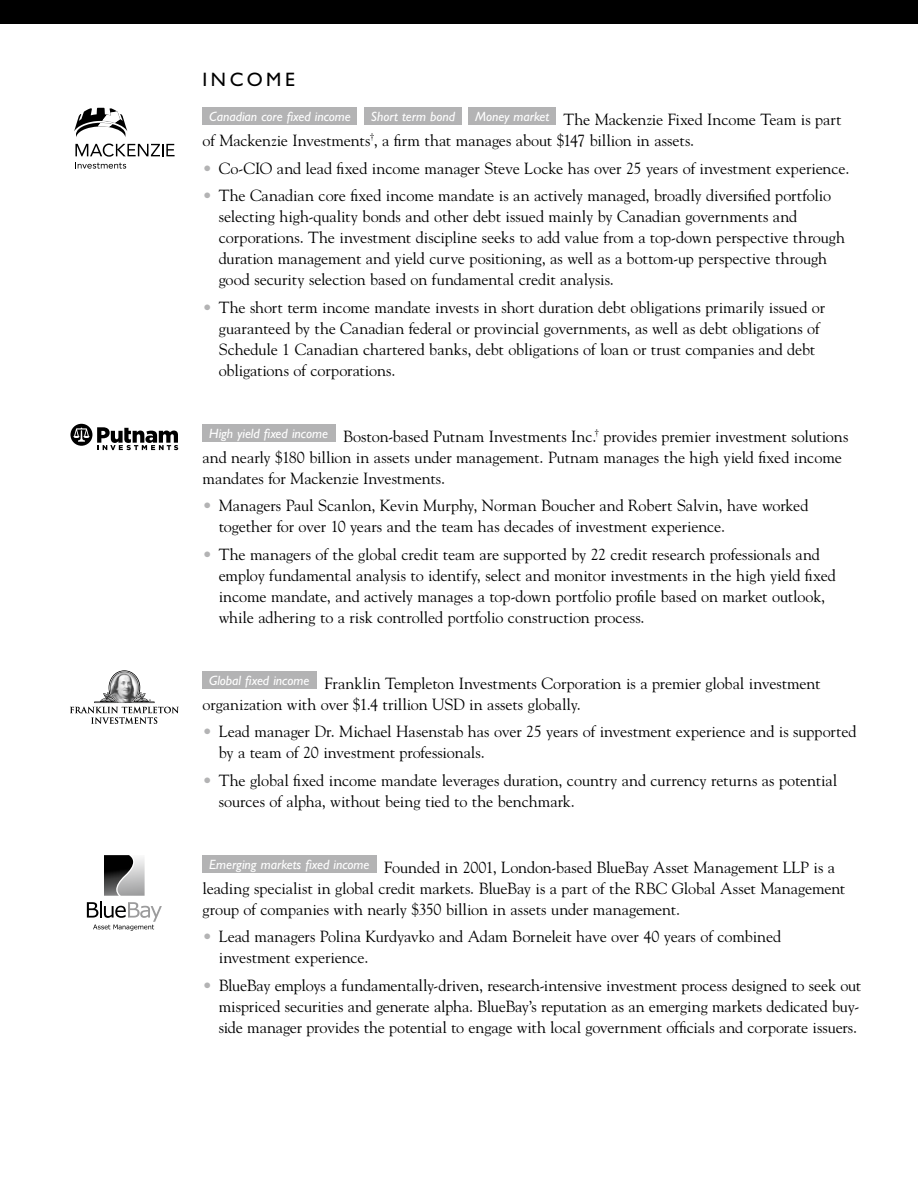
<style>
.page{position:relative;width:918px;height:1188px;background:#fff}
.page>*{position:absolute;margin:0;border:0;box-sizing:border-box;transform-origin:0 0}
.t1{font:19.5px "Gill Sans Std";letter-spacing:.185em;color:#000}
.t2{font:16.2px/21px "Goudy Std";letter-spacing:-.005em;color:#000}
.t3{font:italic 13.5px "Gill Sans Std";color:#fff}
.s1{color:#b3b3b4}
</style>
<div class="page">
<div style="left:0;top:0;width:918px;height:24px;background:#000"></div>
<div style="left:202px;top:108px;width:155px;height:17px;background:#b3b3b4"></div>
<div style="left:364px;top:108px;width:97px;height:17px;background:#b3b3b4"></div>
<div style="left:468px;top:108px;width:88px;height:17px;background:#b3b3b4"></div>
<div style="left:202px;top:425px;width:134px;height:17px;background:#b3b3b4"></div>
<div style="left:202px;top:672px;width:115px;height:17px;background:#b3b3b4"></div>
<div style="left:202px;top:856px;width:175px;height:17px;background:#b3b3b4"></div>
<svg style="left:70px;top:670px;width:109px;height:54px"></svg>
<svg style="left:87px;top:902px;width:75px;height:29px"></svg>
<svg style="left:104px;top:855px;width:41px;height:41px;background:#747474"></svg>
<svg style="left:74px;top:108px;width:53px;height:29px"></svg>
<svg style="left:75px;top:144px;width:100px;height:25px"></svg>
<svg style="left:70px;top:424px;width:108px;height:26px"></svg>
<p class="t1" style="left:202px;top:69px;width:94px">INCOME</p>
<p class="t3" style="left:209px;top:109px;width:143px">Canadian core fixed income</p>
<p class="t3" style="left:371px;top:109px;width:86px">Short term bond</p>
<p class="t2" style="left:203px;top:109px;width:641px;text-indent:273px"><sup>Money</sup> <sup>market</sup> The Mackenzie Fixed Income Team is part of Mackenzie Investments<sup>†</sup>, a firm that manages about $147 billion in assets.</p>
<p class="t2" style="left:203px;top:157px;width:648px"><span class="s1">•</span> Co-CIO and lead fixed income manager Steve Locke has over 25 years of investment experience.</p>
<p class="t2" style="left:219px;top:185px;width:628px;text-indent:-16px"><span class="s1">•</span> The Canadian core fixed income mandate is an actively managed, broadly diversified portfolio selecting high-quality bonds and other debt issued mainly by Canadian governments and corporations. The investment discipline seeks to add value from a top-down perspective through duration management and yield curve positioning, as well as a bottom-up perspective through good security selection based on fundamental credit analysis.</p>
<p class="t2" style="left:219px;top:297px;width:608px;text-indent:-16px"><span class="s1">•</span> The short term income mandate invests in short duration debt obligations primarily issued or guaranteed by the Canadian federal or provincial governments, as well as debt obligations of Schedule 1 Canadian chartered banks, debt obligations of loan or trust companies and debt obligations of corporations.</p>
<p class="t2" style="left:202px;top:425px;width:647px;text-indent:7px"><sup>High</sup> <sup>yield</sup> <sup>fixed</sup> <sup>income</sup> Boston-based Putnam Investments Inc.<sup>†</sup> provides premier investment solutions and nearly $180 billion in assets under management. Putnam manages the high yield fixed income mandates for Mackenzie Investments.</p>
<p class="t2" style="left:219px;top:495px;width:591px;text-indent:-16px"><span class="s1">•</span> Managers Paul Scanlon, Kevin Murphy, Norman Boucher and Robert Salvin, have worked together for over 10 years and the team has decades of investment experience.</p>
<p class="t2" style="left:219px;top:544px;width:619px;text-indent:-16px"><span class="s1">•</span> The managers of the global credit team are supported by 22 credit research professionals and employ fundamental analysis to identify, select and monitor investments in the high yield fixed income mandate, and actively manages a top-down portfolio profile based on market outlook, while adhering to a risk controlled portfolio construction process.</p>
<p class="t2" style="left:202px;top:672px;width:620px;text-indent:7px"><sup>Global</sup> <sup>fixed</sup> <sup>income</sup> Franklin Templeton Investments Corporation is a premier global investment organization with over $1.4 trillion USD in assets globally.</p>
<p class="t2" style="left:219px;top:721px;width:639px;text-indent:-16px"><span class="s1">•</span> Lead manager Dr. Michael Hasenstab has over 25 years of investment experience and is supported by a team of 20 investment professionals.</p>
<p class="t2" style="left:219px;top:770px;width:620px;text-indent:-16px"><span class="s1">•</span> The global fixed income mandate leverages duration, country and currency returns as potential sources of alpha, without being tied to the benchmark.</p>
<p class="t2" style="left:203px;top:856px;width:644px;text-indent:7px"><sup>Emerging</sup> <sup>markets</sup> <sup>fixed</sup> <sup>income</sup> Founded in 2001, London-based BlueBay Asset Management LLP is a leading specialist in global credit markets. BlueBay is a part of the RBC Global Asset Management group of companies with nearly $350 billion in assets under management.</p>
<p class="t2" style="left:219px;top:926px;width:564px;text-indent:-16px"><span class="s1">•</span> Lead managers Polina Kurdyavko and Adam Borneleit have over 40 years of combined investment experience.</p>
<p class="t2" style="left:219px;top:975px;width:644px;text-align:justify;text-indent:-16px"><span class="s1">•</span> BlueBay employs a fundamentally-driven, research-intensive investment process designed to seek out mispriced securities and generate alpha. BlueBay’s reputation as an emerging markets dedicated buy&shy;side manager provides the potential to engage with local government officials and corporate issuers.</p>
</div>
